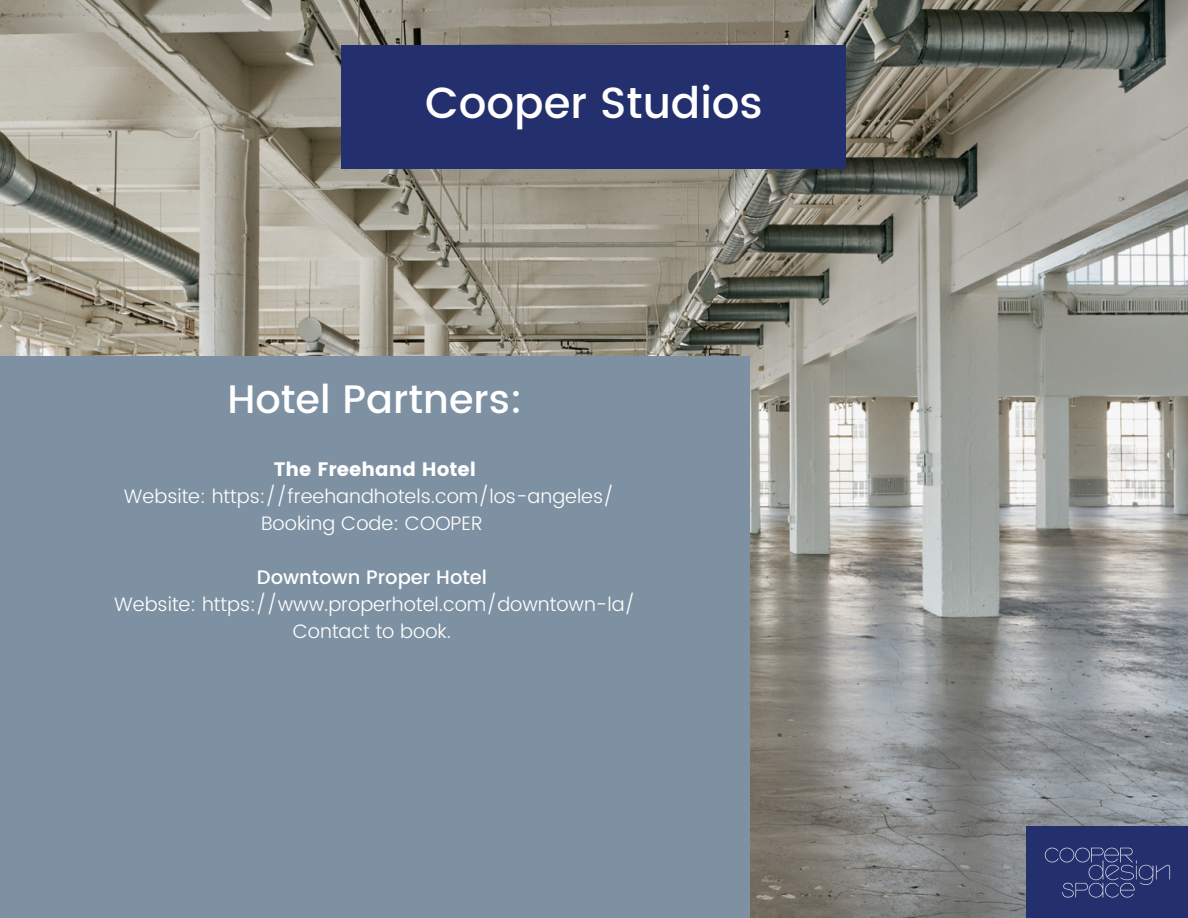
<style>
.page{position:relative;width:1188px;height:918px;background:#fff}
.page>*{position:absolute;margin:0;border:0;box-sizing:border-box;transform-origin:0 0}
.t1{font:500 43.5px "Poppins";color:#fff}
.t2{font:500 39.75px "Poppins";color:#fff}
.t3{font:300 19.5px "Poppins";color:#fff}
.t4{font:500 19.5px "Poppins";color:#fff}
.t5{font:19.5px "Poppins";color:#fff}
</style>
<div class="page">
<img style="left:0;top:0;width:1188px;height:918px">
<div style="left:0;top:357px;width:750px;height:561px;background:#7e91a2"></div>
<div style="left:342px;top:45px;width:504px;height:123px;background:#242f6d"></div>
<div style="left:1027px;top:826px;width:161px;height:92px;background:#242f6d"></div>
<img style="left:1044px;top:847px;width:127px;height:51px">
<p class="t1" style="left:425px;top:77px;width:339px">Cooper Studios</p>
<p class="t2" style="left:227px;top:376px;width:296px">Hotel Partners:</p>
<p class="t5" style="left:274px;top:458px;width:204px">The Freehand Hotel</p>
<p class="t3" style="left:124px;top:485px;width:492px">Website: https://freehandhotels.com/los-angeles/</p>
<p class="t3" style="left:261px;top:512px;width:223px">Booking Code: COOPER</p>
<p class="t4" style="left:257px;top:566px;width:231px">Downtown Proper Hotel</p>
<p class="t3" style="left:114px;top:593px;width:523px">Website: https://www.properhotel.com/downtown-la/</p>
<p class="t3" style="left:293px;top:620px;width:160px">Contact to book.</p>
</div>
